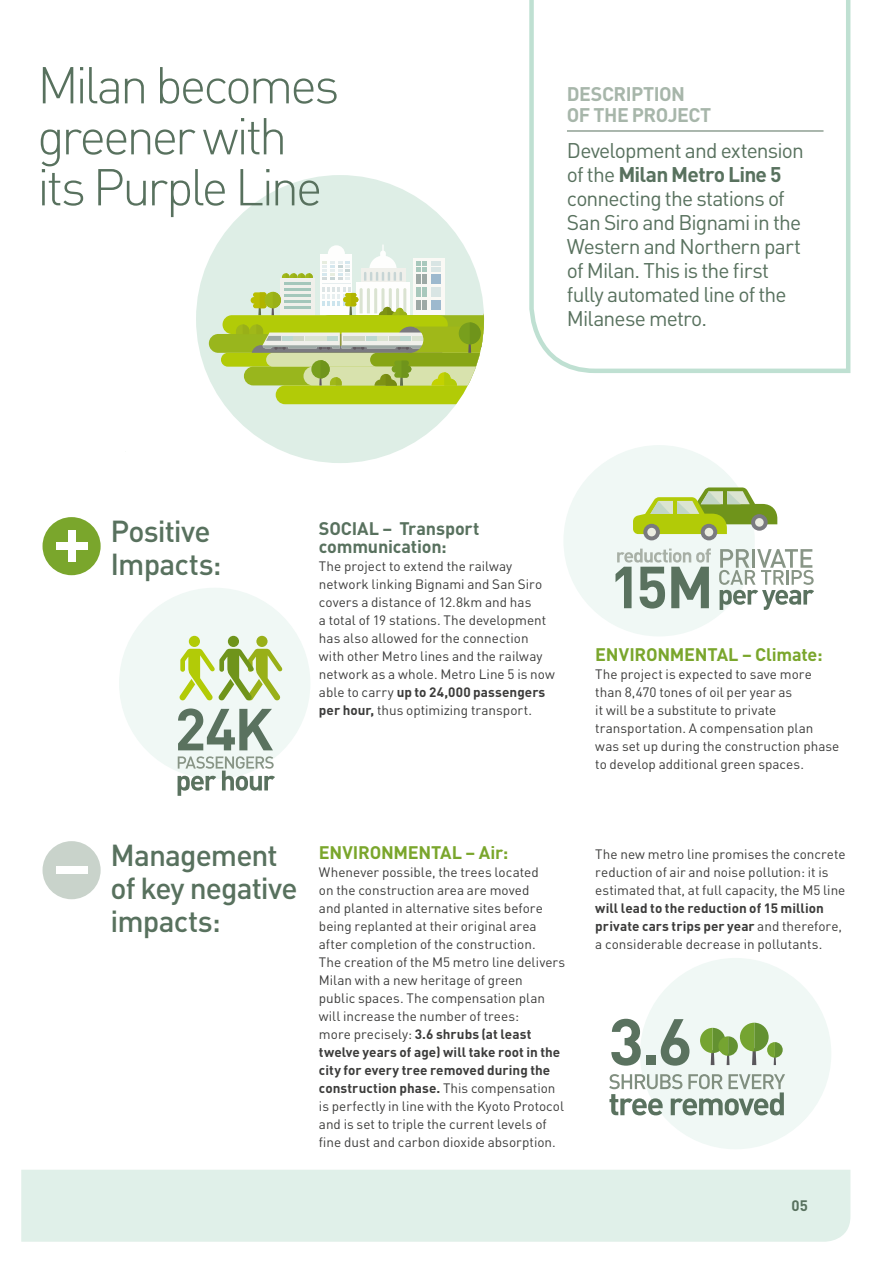
<style>
.page{position:relative;width:893px;height:1263px;background:#fff}
.page>*{position:absolute;margin:0;border:0;box-sizing:border-box;transform-origin:0 0}
.t1{font:300 51px/51px "DIN";letter-spacing:-.06em;color:#58715e}
.t2{font:500 30px/33px "DIN";letter-spacing:-.03em;color:#58715e}
.t3{font:21px/24px "DIN";letter-spacing:-.04em;color:#58715e}
.t4{font:700 19.5px/21px "DIN";letter-spacing:-.03em;color:#a7b6aa}
.t5{font:700 18px "DIN";letter-spacing:-.015em;color:#7aa62c}
.t6{font:700 18px/18px "DIN";letter-spacing:-.01em;color:#58715e}
.t7{font:700 15px "DIN";color:#58715e}
.t8{font:13.5px/18px "DIN";color:#3c3c3b}
.t9{font:700 13.5px/18px "DIN";letter-spacing:.005em;color:#3c3c3b}
.s1{font-weight:700}
.s2{font-weight:400}
</style>
<div class="page">
<div style="left:196px;top:175px;width:288px;height:288px;background:#deeee6;border-radius:50%"></div>
<div style="left:209px;top:334px;width:216px;height:19px;background:#99b61d;border-radius:9px"></div>
<div style="left:276px;top:385px;width:203px;height:19px;background:#b2cb07;border-radius:9px"></div>
<svg style="left:221px;top:244px;width:263px;height:142px"></svg>
<div style="left:43px;top:841px;width:58px;height:58px;background:#c9d3cb;border-radius:50%"></div>
<div style="left:56px;top:866px;width:31px;height:8px;background:#fff"></div>
<div style="left:563px;top:445px;width:192px;height:191px;background:#f0f8f5;border-radius:50%"></div>
<div style="left:119px;top:588px;width:191px;height:191px;background:#f0f8f5;border-radius:50%"></div>
<div style="left:640px;top:958px;width:191px;height:191px;background:#f0f8f5;border-radius:50%"></div>
<div style="left:21px;top:1170px;width:829px;height:72px;background:#e0f0e9"></div>
<svg style="left:529px;top:0;width:322px;height:373px"></svg>
<hr style="left:567px;top:131px;width:256px;height:1px;background:#58715e">
<div style="left:43px;top:517px;width:58px;height:58px;background:#7aa62c;border-radius:50%"></div>
<div style="left:68px;top:531px;width:7px;height:31px;background:#fff"></div>
<div style="left:56px;top:542px;width:31px;height:8px;background:#fff"></div>
<svg style="left:178px;top:708px;width:95px;height:42px"></svg>
<svg style="left:178px;top:756px;width:97px;height:40px"></svg>
<div style="left:256px;top:636px;width:12px;height:11px;background:#99b018;border-radius:50%"></div>
<div style="left:228px;top:636px;width:11px;height:11px;background:#6f941b;border-radius:50%"></div>
<div style="left:189px;top:636px;width:11px;height:11px;background:#b2cb07;border-radius:50%"></div>
<svg style="left:179px;top:649px;width:104px;height:52px"></svg>
<svg style="left:719px;top:549px;width:95px;height:61px"></svg>
<svg style="left:615px;top:548px;width:96px;height:61px"></svg>
<svg style="left:633px;top:487px;width:144px;height:47px"></svg>
<div style="left:643px;top:524px;width:17px;height:16px;background:#7a7a7f;border-radius:50%"></div>
<div style="left:647px;top:528px;width:9px;height:8px;background:#ebece1;border-radius:50%"></div>
<svg style="left:701px;top:524px;width:16px;height:16px"></svg>
<div style="left:705px;top:528px;width:8px;height:8px;background:#ebece1;border-radius:50%"></div>
<hr style="left:673px;top:499px;width:4px;height:17px;background:#b2cb07">
<svg style="left:700px;top:1023px;width:83px;height:42px"></svg>
<svg style="left:611px;top:1019px;width:30px;height:47px"></svg>
<div style="left:646px;top:1056px;width:10px;height:9px;background:#5a725f"></div>
<svg style="left:661px;top:1019px;width:28px;height:47px"></svg>
<svg style="left:609px;top:1074px;width:176px;height:41px"></svg>
<h1 class="t1" style="left:37px;top:59px;width:304px">Milan becomes greener with its Purple Line</h1>
<h3 class="t4" style="left:567px;top:83px;width:146px">DESCRIPTION<br>OF THE PROJECT</h3>
<h3 class="t3" style="left:567px;top:138px;width:239px">Development and extension of the <span class="s1">Milan Metro Line 5 </span>connecting the stations of<br>San Siro and Bignami in the<br>Western and Northern part of Milan. This is the first fully automated line of the<br>Milanese metro.</h3>
<h2 class="t2" style="left:111px;top:513px;width:113px">Positive<br>Impacts:</h2>
<h3 class="t6" style="left:319px;top:519px;width:162px">SOCIAL – Transport communication:</h3>
<p class="t8" style="left:319px;top:557px;width:237px">The project to extend the railway network linking Bignami and San Siro covers a distance of 12.8km and has<br>a total of 19 stations. The development has also allowed for the connection with other Metro lines and the railway network as a whole. Metro Line 5 is now able to carry <span class="s1">up to 24,000 passengers per hour,</span> thus optimizing transport.</p>
<h3 class="t5" style="left:595px;top:643px;width:229px">ENVIRONMENTAL – Climate:</h3>
<p class="t8" style="left:595px;top:665px;width:246px">The project is expected to save more than 8,470 tones of oil per year as<br>it will be a substitute to private transportation. A compensation plan was set up during the construction phase to develop additional green spaces.</p>
<h2 class="t2" style="left:111px;top:837px;width:189px">Management of key negative impacts:</h2>
<h3 class="t5" style="left:319px;top:841px;width:191px">ENVIRONMENTAL – Air:</h3>
<p class="t8" style="left:319px;top:863px;width:248px">Whenever possible, the trees located<br>on the construction area are moved<br>and planted in alternative sites before being replanted at their original area after completion of the construction.<br>The creation of the M5 metro line delivers Milan with a new heritage of green<br>public spaces. The compensation plan will increase the number of trees:<br>more precisely: <span class="s1">3.6 shrubs (at least twelve years of age) will take root in the city for every tree removed during the construction phase.</span> This compensation is perfectly in line with the Kyoto Protocol and is set to triple the current levels of fine dust and carbon dioxide absorption.</p>
<p class="t8" style="left:595px;top:845px;width:252px">The new metro line promises the concrete reduction of air and noise pollution: it is estimated that, at full capacity, the M5 line</p>
<p class="t9" style="left:595px;top:899px;width:248px">will lead to the reduction of 15 million private cars trips per year <span class="s2">and therefore, a considerable decrease in pollutants.</span></p>
<p class="t7" style="left:792px;top:1196px;width:18px">05</p>
</div>
